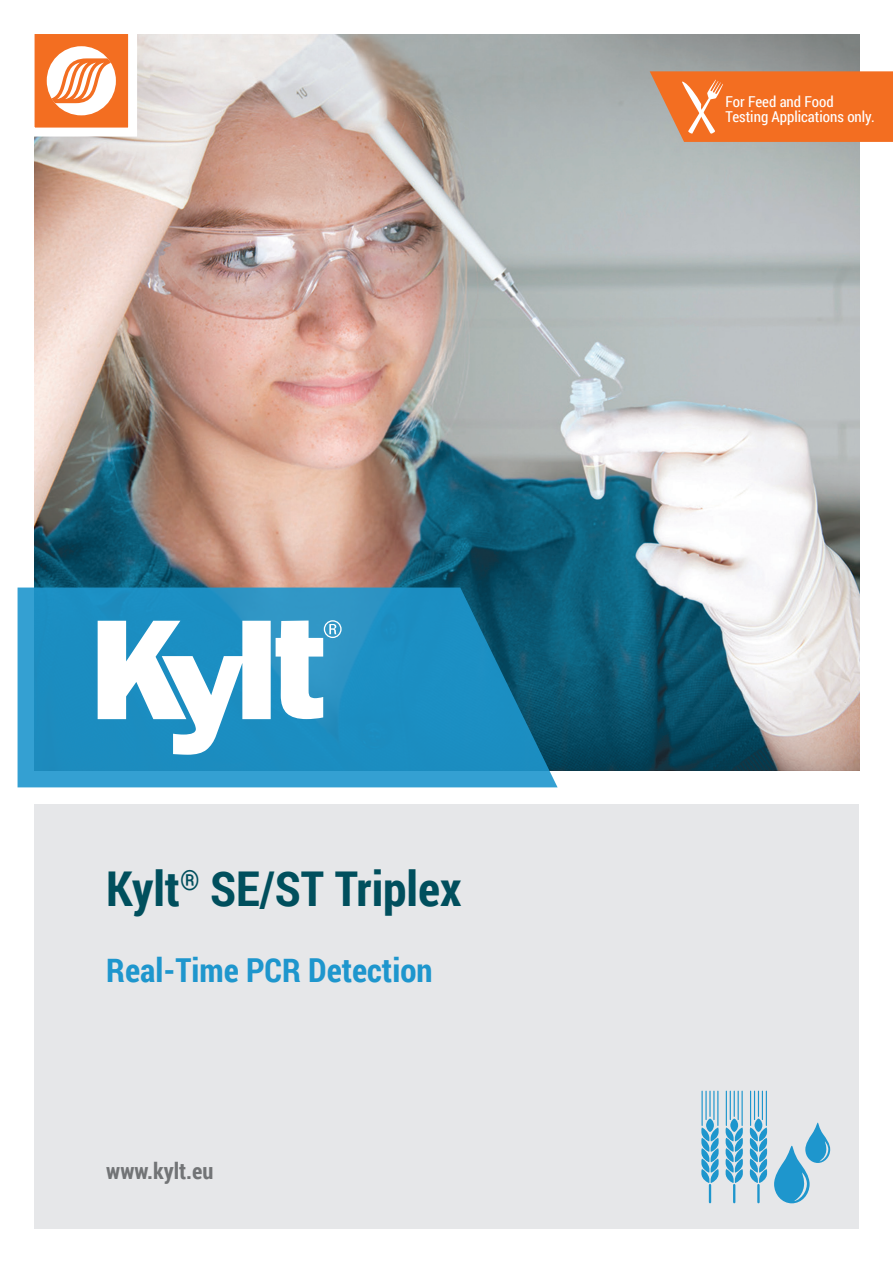
<style>
.page{position:relative;width:893px;height:1263px;background:#fff}
.page>*{position:absolute;margin:0;border:0;box-sizing:border-box;transform-origin:0 0}
.t1{font:700 48px "Roboto Condensed";color:#004f5d}
.t2{font:700 33px "Roboto Condensed";color:#1e96cd}
.t3{font:700 22.5px "Roboto Condensed";color:#727476}
.t4{font:15px/15px "Roboto Condensed";color:#fff}
</style>
<div class="page">
<div style="left:34px;top:804px;width:825px;height:425px;background:#e6e7e9"></div>
<img style="left:35px;top:34px;width:824px;height:736px">
<svg style="left:34px;top:34px;width:108px;height:107px"></svg>
<svg style="left:18px;top:587px;width:540px;height:200px;background:#1e89b9"></svg>
<svg style="left:98px;top:620px;width:244px;height:135px"></svg>
<svg style="left:650px;top:71px;width:243px;height:71px;background:#ed7732"></svg>
<svg style="left:774px;top:1123px;width:56px;height:80px"></svg>
<svg style="left:750px;top:1127px;width:17px;height:56px"></svg>
<svg style="left:754px;top:1118px;width:8px;height:14px"></svg>
<hr style="left:757px;top:1185px;width:3px;height:17px;background:#1e96cd">
<hr style="left:750px;top:1091px;width:1px;height:34px;background:#1e96cd">
<svg style="left:754px;top:1091px;width:9px;height:28px"></svg>
<hr style="left:766px;top:1091px;width:1px;height:34px;background:#1e96cd">
<div style="left:706px;top:1118px;width:8px;height:14px;background:#1e96cd;border-radius:50%"></div>
<svg style="left:701px;top:1127px;width:18px;height:75px"></svg>
<hr style="left:701px;top:1091px;width:2px;height:34px;background:#1e96cd">
<hr style="left:705px;top:1091px;width:2px;height:28px;background:#1e96cd">
<hr style="left:709px;top:1091px;width:2px;height:25px;background:#1e96cd">
<svg style="left:713px;top:1091px;width:1px;height:28px"></svg>
<hr style="left:717px;top:1091px;width:1px;height:34px;background:#1e96cd">
<svg style="left:730px;top:1118px;width:8px;height:14px"></svg>
<svg style="left:726px;top:1127px;width:17px;height:75px"></svg>
<hr style="left:726px;top:1091px;width:1px;height:34px;background:#1e96cd">
<svg style="left:730px;top:1091px;width:9px;height:28px"></svg>
<hr style="left:741px;top:1091px;width:2px;height:34px;background:#1e96cd">
<p class="t4" style="left:726px;top:93px;width:151px">For Feed and Food<br>Testing Applications only.</p>
<h1 class="t1" style="left:106px;top:855px;width:357px">Kylt<sup>®</sup> SE/ST Triplex</h1>
<h2 class="t2" style="left:106px;top:947px;width:328px">Real-Time PCR Detection</h2>
<h3 class="t3" style="left:106px;top:1155px;width:109px">www.kylt.eu</h3>
</div>
